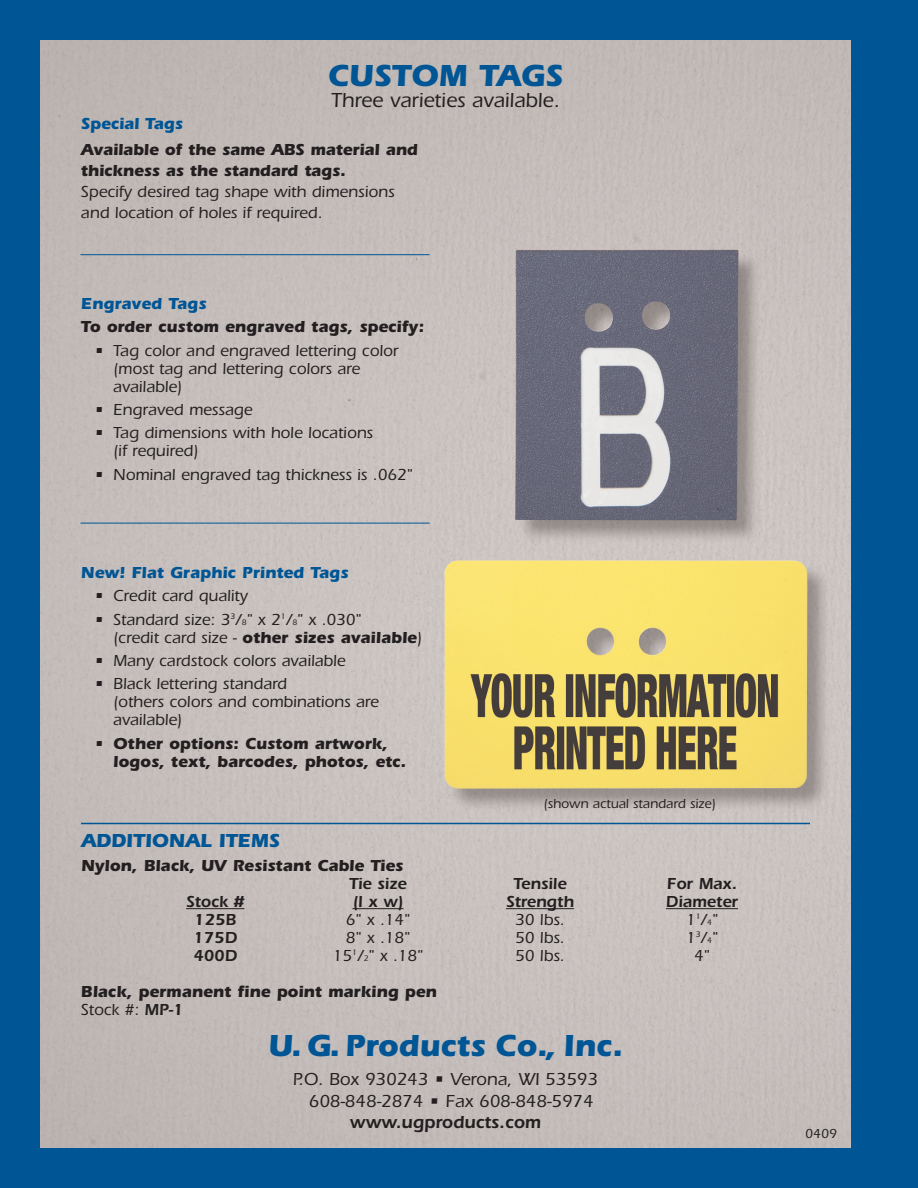
<style>
.page{position:relative;width:918px;height:1188px;background:#005595}
.page>*{position:absolute;margin:0;border:0;box-sizing:border-box;transform-origin:0 0}
.t1{font:700 31.5px "Itc Eras";color:#005595}
.t2{font:500 21px "Itc Eras";color:#231f20}
.t3{font:700 19.5px "Itc Eras";color:#005595}
.t4{font:500 18px/21.6px "Itc Eras";color:#231f20;text-align:right}
.t5{font:600 18px "Itc Eras";color:#231f20}
.t6{font:500 16.5px/18px "Itc Eras";color:#231f20}
.t7{font:700 16.5px/18px "Itc Eras";color:#231f20}
.t8{font:600 16.5px "Itc Eras";color:#231f20}
.t9{font:700 16.5px "Itc Eras";color:#005595}
.t10{font:500 13.5px "Itc Eras";color:#231f20}
.s1{font-size:8.25px}
.s2{font-weight:700}
.s3{font-weight:500}
.s4{font-weight:600}
</style>
<div class="page">
<img style="left:41px;top:40px;width:809px;height:1108px">
<hr style="left:186px;top:908px;width:58px;height:1px;background:#231f20">
<hr style="left:352px;top:908px;width:52px;height:1px;background:#231f20">
<svg style="left:506px;top:908px;width:21px;height:1px"></svg>
<hr style="left:527px;top:908px;width:47px;height:1px;background:#231f20">
<hr style="left:666px;top:908px;width:72px;height:1px;background:#231f20">
<hr style="left:81px;top:823px;width:729px;height:1px;background:#005595">
<hr style="left:80px;top:254px;width:350px;height:1px;background:#005595">
<hr style="left:80px;top:523px;width:350px;height:1px;background:#005595">
<h1 class="t1" style="left:328px;top:65px;width:237px">CUSTOM TAGS</h1>
<p class="t2" style="left:331px;top:93px;width:230px">Three varieties available.</p>
<p class="t9" style="left:81px;top:118px;width:103px">Special Tags</p>
<p class="t7" style="left:81px;top:141px;width:339px;line-height:21px">Available of the same ABS material and thickness as the standard tags.</p>
<p class="t6" style="left:81px;top:183px;width:315px;line-height:21px">Specify desired tag shape with dimensions and location of holes if required.</p>
<p class="t9" style="left:81px;top:298px;width:127px">Engraved Tags</p>
<p class="t7" style="left:81px;top:320px;width:345px">To order custom engraved tags, specify:</p>
<p class="t6" style="left:113px;top:343px;width:287px;text-indent:-19px">• Tag color and engraved lettering color (most tag and lettering colors are available)</p>
<p class="t6" style="left:95px;top:402px;width:160px">• Engraved message</p>
<p class="t6" style="left:113px;top:426px;width:261px;text-indent:-19px">• Tag dimensions with hole locations (if required)</p>
<p class="t6" style="left:95px;top:467px;width:320px">• Nominal engraved tag thickness is .062"</p>
<p class="t9" style="left:81px;top:567px;width:269px">New! Flat Graphic Printed Tags</p>
<p class="t6" style="left:94px;top:589px;width:155px">• Credit card quality</p>
<p class="t6" style="left:113px;top:612px;width:310px;text-indent:-19px">• Standard size: 3<sup>3</sup>/<span class="s1">8</span>" x 2<sup>1</sup>/<span class="s1">8</span>" x .030"<br>(credit card size - <span class="s2">other sizes available</span>)</p>
<p class="t6" style="left:95px;top:653px;width:253px">• Many cardstock colors available</p>
<p class="t6" style="left:113px;top:677px;width:267px;text-indent:-19px">• Black lettering standard<br>(others colors and combinations are available)</p>
<p class="t7" style="left:113px;top:736px;width:294px;text-indent:-19px"><span class="s3">•</span> Other options: Custom artwork, logos, text, barcodes, photos, etc.</p>
<p class="t10" style="left:544px;top:799px;width:174px">(shown actual standard size)</p>
<p class="t3" style="left:81px;top:834px;width:200px">ADDITIONAL ITEMS</p>
<p class="t7" style="left:81px;top:858px;width:324px">Nylon, Black, UV Resistant Cable Ties</p>
<p class="t8" style="left:349px;top:878px;width:59px">Tie size</p>
<p class="t8" style="left:513px;top:878px;width:55px">Tensile</p>
<p class="t8" style="left:667px;top:878px;width:72px">For Max.</p>
<p class="t8" style="left:186px;top:896px;width:60px">Stock #</p>
<p class="t8" style="left:352px;top:896px;width:53px">(l x w)</p>
<p class="t8" style="left:506px;top:896px;width:69px">Strength</p>
<p class="t8" style="left:666px;top:896px;width:74px">Diameter</p>
<p class="t8" style="left:194px;top:914px;width:44px">125B</p>
<p class="t6" style="left:346px;top:912px;width:66px">6" x .14"</p>
<p class="t6" style="left:515px;top:912px;width:51px">30 lbs.</p>
<p class="t6" style="left:686px;top:912px;width:33px">1<sup>1</sup>/<span class="s1">4</span>"</p>
<p class="t8" style="left:193px;top:932px;width:45px">175D</p>
<p class="t6" style="left:346px;top:930px;width:66px">8" x .18"</p>
<p class="t6" style="left:515px;top:930px;width:51px">50 lbs.</p>
<p class="t6" style="left:686px;top:930px;width:33px">1<sup>3</sup>/<span class="s1">4</span>"</p>
<p class="t8" style="left:193px;top:950px;width:45px">400D</p>
<p class="t6" style="left:333px;top:948px;width:92px">15<sup>1</sup>/<span class="s1">2</span>" x .18"</p>
<p class="t6" style="left:515px;top:948px;width:51px">50 lbs.</p>
<p class="t6" style="left:694px;top:948px;width:17px">4"</p>
<p class="t7" style="left:81px;top:984px;width:357px">Black, permanent fine point marking pen<br><span class="s3">Stock #:</span> <span class="s4">MP-1</span></p>
<h1 class="t1" style="left:268px;top:1035px;width:356px">U. G. Products Co., Inc.</h1>
<p class="t4" style="left:293px;top:1070px;width:307px">P.O. Box 930243 • Verona, WI 53593<br>608-848-2874 • Fax 608-848-5974</p>
<p class="t5" style="left:350px;top:1116px;width:193px">www.ugproducts.com</p>
<p class="t10" style="left:805px;top:1129px;width:33px">0409</p>
</div>
